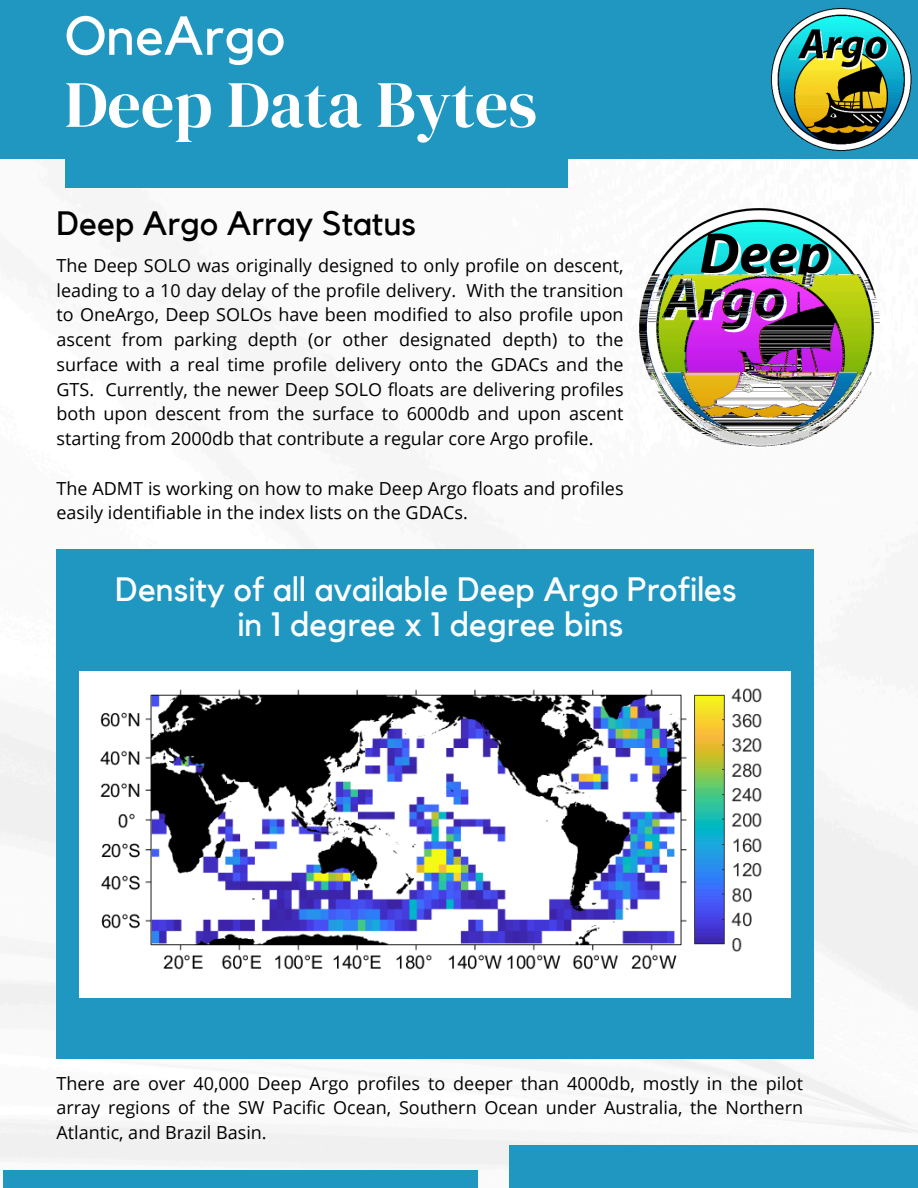
<style>
.page{position:relative;width:918px;height:1188px;background:#fff}
.page>*{position:absolute;margin:0;border:0;box-sizing:border-box;transform-origin:0 0}
.t1{font:66px "DM Serif Display";color:#fff}
.t2{font:54.15px "Kollektif";color:#fff}
.t3{font:33.75px/34.8px "Kollektif";color:#fefefe;text-align:center}
.t4{font:33.75px "Kollektif";color:#000}
.t5{font:18px/24.8px "Open Sans";color:#000;text-align:justify}
</style>
<div class="page">
<img style="left:0;top:158px;width:918px;height:1030px">
<div style="left:65px;top:0;width:503px;height:188px;background:#1f97c0"></div>
<div style="left:4px;top:1170px;width:474px;height:18px;background:#1f97c0"></div>
<div style="left:509px;top:1146px;width:409px;height:42px;background:#1f97c0"></div>
<div style="left:0;top:0;width:918px;height:158px;background:#1f97c0"></div>
<img style="left:771px;top:8px;width:140px;height:143px">
<img style="left:638px;top:207px;width:244px;height:242px">
<div style="left:56px;top:550px;width:758px;height:509px;background:#1f97c0"></div>
<img style="left:80px;top:672px;width:711px;height:325px">
<p class="t2" style="left:65px;top:11px;width:222px">OneArgo</p>
<p class="t1" style="left:65px;top:58px;width:474px">Deep Data Bytes</p>
<p class="t4" style="left:56px;top:207px;width:361px">Deep Argo Array Status</p>
<h3 class="t5" style="left:56px;top:252px;width:569px">The Deep SOLO was originally designed to only profile on descent, leading to a 10 day delay of the profile delivery. With the transition to OneArgo, Deep SOLOs have been modified to also profile upon ascent from parking depth (or other designated depth) to the surface with a real time profile delivery onto the GDACs and the GTS. Currently, the newer Deep SOLO floats are delivering profiles both upon descent from the surface to 6000db and upon ascent starting from 2000db that contribute a regular core Argo profile.</h3>
<p class="t5" style="left:56px;top:475px;width:569px">The ADMT is working on how to make Deep Argo floats and profiles easily identifiable in the index lists on the GDACs.</p>
<p class="t3" style="left:115px;top:573px;width:623px">Density of all available Deep Argo Profiles in 1 degree x 1 degree bins</p>
<p class="t5" style="left:56px;top:1070px;width:748px">There are over 40,000 Deep Argo profiles to deeper than 4000db, mostly in the pilot array regions of the SW Pacific Ocean, Southern Ocean under Australia, the Northern Atlantic, and Brazil Basin.</p>
</div>
